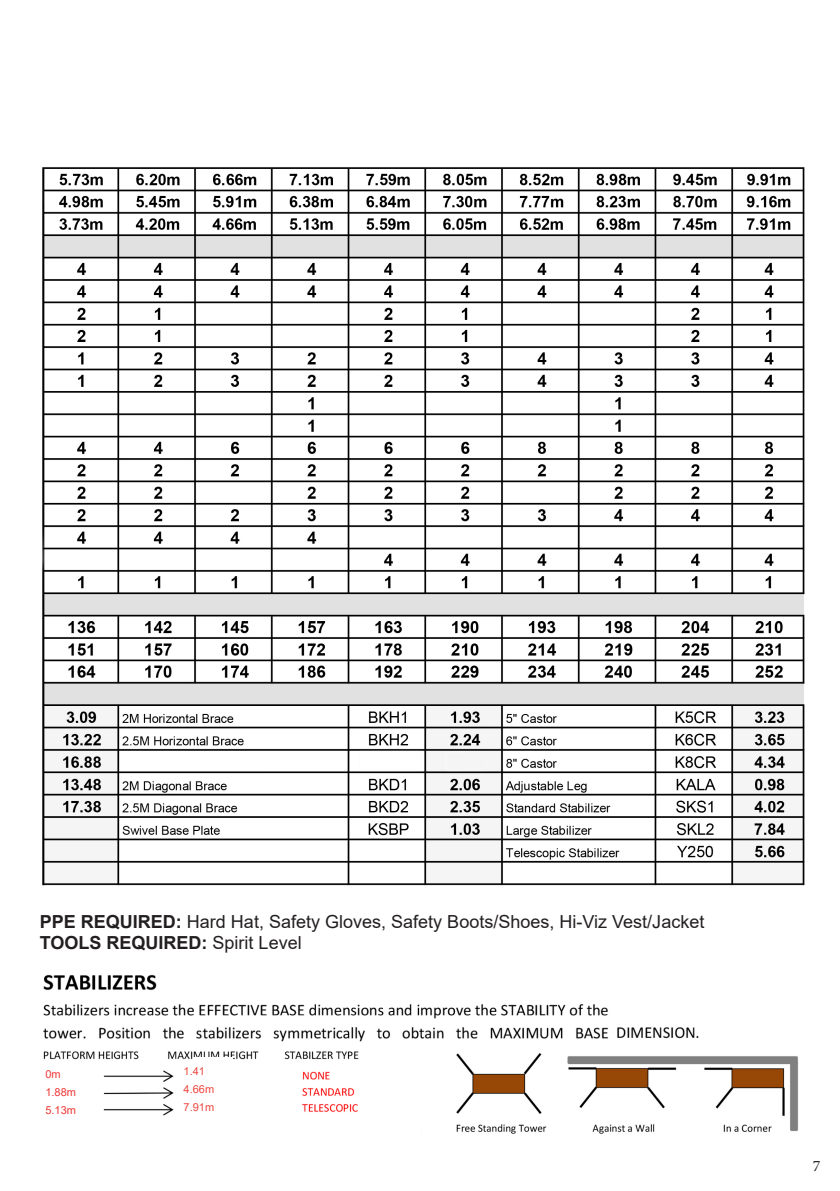
<style>
.page{position:relative;width:840px;height:1191px;background:#fff}
.page>*{position:absolute;margin:0;border:0;box-sizing:border-box;transform-origin:0 0}
.t1{font:18px "Arial";color:#231f20}
.t2{font:700 18px "Arial";color:#231f20}
.t3{font:16px "Minion Pro";color:#231f20}
.t4{font:11px "Arial";color:#ef463f}
.t5{font:11px "Arial";color:#ee3635}
.s1{font-weight:700}
.s2{font-weight:400}
</style>
<div class="page">
<img style="left:43px;top:974px;width:756px;height:160px">
<div style="left:34px;top:1061px;width:40px;height:57px;background:#fff"></div>
<div style="left:193px;top:1056px;width:40px;height:58px;background:#fff"></div>
<div style="left:37px;top:1121px;width:384px;height:35px;background:#fff"></div>
<img style="left:42px;top:167px;width:763px;height:719px">
<p class="t1" style="left:40px;top:909px;width:665px"><span class="s1">PPE REQUIRED:</span> Hard Hat, Safety Gloves, Safety Boots/Shoes, Hi-Viz Vest/Jacket</p>
<p class="t2" style="left:40px;top:930px;width:263px">TOOLS REQUIRED: <span class="s2">Spirit Level</span></p>
<p class="t5" style="left:45px;top:1066px;width:17px">0m</p>
<p class="t5" style="left:45px;top:1084px;width:32px">1.88m</p>
<p class="t5" style="left:45px;top:1102px;width:32px">5.13m</p>
<p class="t4" style="left:183px;top:1063px;width:23px">1.41</p>
<p class="t4" style="left:183px;top:1081px;width:32px">4.66m</p>
<p class="t4" style="left:183px;top:1099px;width:32px">7.91m</p>
<p class="t3" style="left:812px;top:1154px;width:9px">7</p>
</div>
